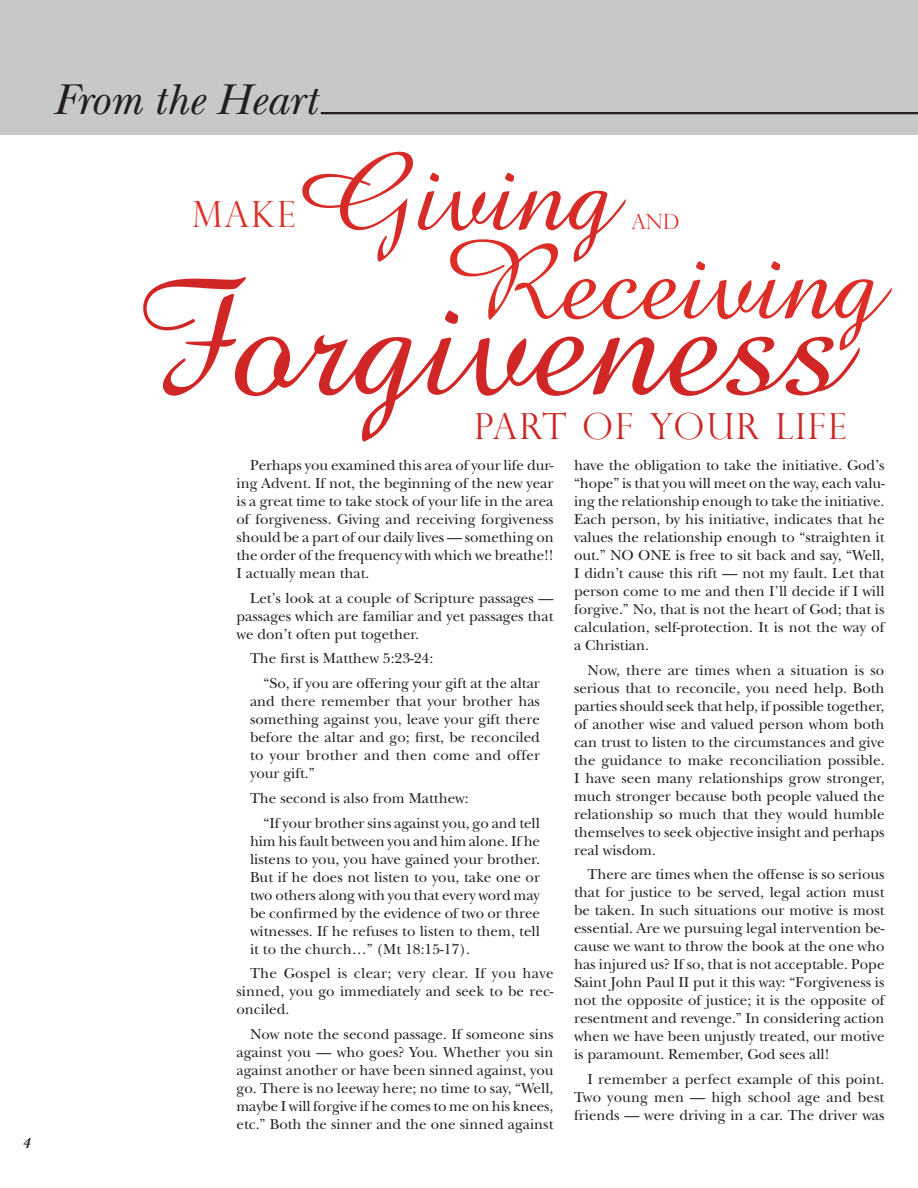
<style>
.page{position:relative;width:918px;height:1188px;background:#fff}
.page>*{position:absolute;margin:0;border:0;box-sizing:border-box;transform-origin:0 0}
.t1{font:165px "Amazone BT";color:#d02625}
.t2{font:112.5px "Amazone BT";color:#dc2d27}
.t3{font:112.5px "Amazone BT";color:#d62b27}
.t4{font:italic 45px "New Baskerville";color:#231f20}
.t5{font:300 36px "Perpetua Titling";letter-spacing:.05em;color:#cd2725}
.t6{font:300 36px "Perpetua Titling";color:#dd2e27}
.t7{font:300 21px "Perpetua Titling";color:#e02a26}
.t8{font:15px/18px "New Baskerville";color:#231f20;text-align:justify}
.t9{font:italic 700 15px "New Baskerville";color:#231f20}
</style>
<div class="page">
<div style="left:0;top:0;width:918px;height:135px;background:#c7c8ca"></div>
<hr style="left:321px;top:112px;width:597px;height:2px;background:#231f20">
<p class="t9" style="left:23px;top:1134px;width:9px">4</p>
<h3 class="t4" style="left:54px;top:73px;width:265px">From the Heart</h3>
<h2 class="t3" style="left:294px;top:129px;width:324px">Giving</h2>
<h3 class="t6" style="left:192px;top:192px;width:105px">MAKE</h3>
<h3 class="t7" style="left:632px;top:208px;width:49px">and</h3>
<h2 class="t2" style="left:445px;top:217px;width:439px">Receiving</h2>
<h1 class="t1" style="left:130px;top:246px;width:716px">Forgiveness</h1>
<h3 class="t5" style="left:474px;top:404px;width:374px">PART OF YOUR LIFE</h3>
<p class="t8" style="left:237px;top:456px;width:319px;text-indent:14px">Perhaps you examined this area of your life dur&shy;ing Advent. If not, the beginning of the new year is a great time to take stock of your life in the area of forgiveness. Giving and receiving forgiveness should be a part of our daily lives — something on the order of the frequency with which we breathe!!<br>I actually mean that.</p>
<p class="t8" style="left:237px;top:589px;width:318px;text-indent:14px">Let’s look at a couple of Scripture passages — passages which are familiar and yet passages that we don’t often put together.</p>
<p class="t8" style="left:264px;top:646px;width:278px;line-height:24.8px;text-indent:-14px">The first is Matthew 5:23-24:<br>“So, if you are offering your gift at the altar</p>
<p class="t8" style="left:250px;top:692px;width:292px">and there remember that your brother has something against you, leave your gift there before the altar and go; first, be reconciled to your brother and then come and offer your gift.”</p>
<p class="t8" style="left:264px;top:786px;width:278px;line-height:24.8px;text-indent:-14px">The second is also from Matthew:<br>“If your brother sins against you, go and tell</p>
<p class="t8" style="left:250px;top:832px;width:292px">him his fault between you and him alone. If he listens to you, you have gained your brother.<br>But if he does not listen to you, take one or two others along with you that every word may be confirmed by the evidence of two or three witnesses. If he refuses to listen to them, tell it to the church…” (Mt 18:15-17).</p>
<p class="t8" style="left:237px;top:965px;width:319px;text-indent:14px">The Gospel is clear; very clear. If you have sinned, you go immediately and seek to be rec&shy;onciled.</p>
<p class="t8" style="left:237px;top:1025px;width:318px;text-indent:14px">Now note the second passage. If someone sins against you — who goes? You. Whether you sin against another or have been sinned against, you go. There is no leeway here; no time to say, “Well, maybe I will forgive if he comes to me on his knees, etc.” Both the sinner and the one sinned against</p>
<p class="t8" style="left:574px;top:456px;width:312px">have the obligation to take the initiative. God’s “hope” is that you will meet on the way, each valu&shy;ing the relationship enough to take the initiative.<br>Each person, by his initiative, indicates that he values the relationship enough to “straighten it out.” NO ONE is free to sit back and say, “Well, I didn’t cause this rift — not my fault. Let that person come to me and then I’ll decide if I will forgive.” No, that is not the heart of God; that is calculation, self-protection. It is not the way of a Christian.</p>
<p class="t8" style="left:574px;top:661px;width:312px;text-indent:14px">Now, there are times when a situation is so serious that to reconcile, you need help. Both parties should seek that help, if possible together, of another wise and valued person whom both can trust to listen to the circumstances and give the guidance to make reconciliation possible.<br>I have seen many relationships grow stronger, much stronger because both people valued the relationship so much that they would humble themselves to seek objective insight and perhaps real wisdom.</p>
<p class="t8" style="left:574px;top:866px;width:312px;text-indent:14px">There are times when the offense is so serious that for justice to be served, legal action must be taken. In such situations our motive is most essential. Are we pursuing legal intervention be&shy;cause we want to throw the book at the one who has injured us? If so, that is not acceptable. Pope Saint John Paul II put it this way: “Forgiveness is not the opposite of justice; it is the opposite of resentment and revenge.” In considering action when we have been unjustly treated, our motive is paramount. Remember, God sees all!</p>
<p class="t8" style="left:574px;top:1070px;width:312px;text-indent:14px">I remember a perfect example of this point.<br>Two young men — high school age and best friends — were driving in a car. The driver was</p>
</div>
